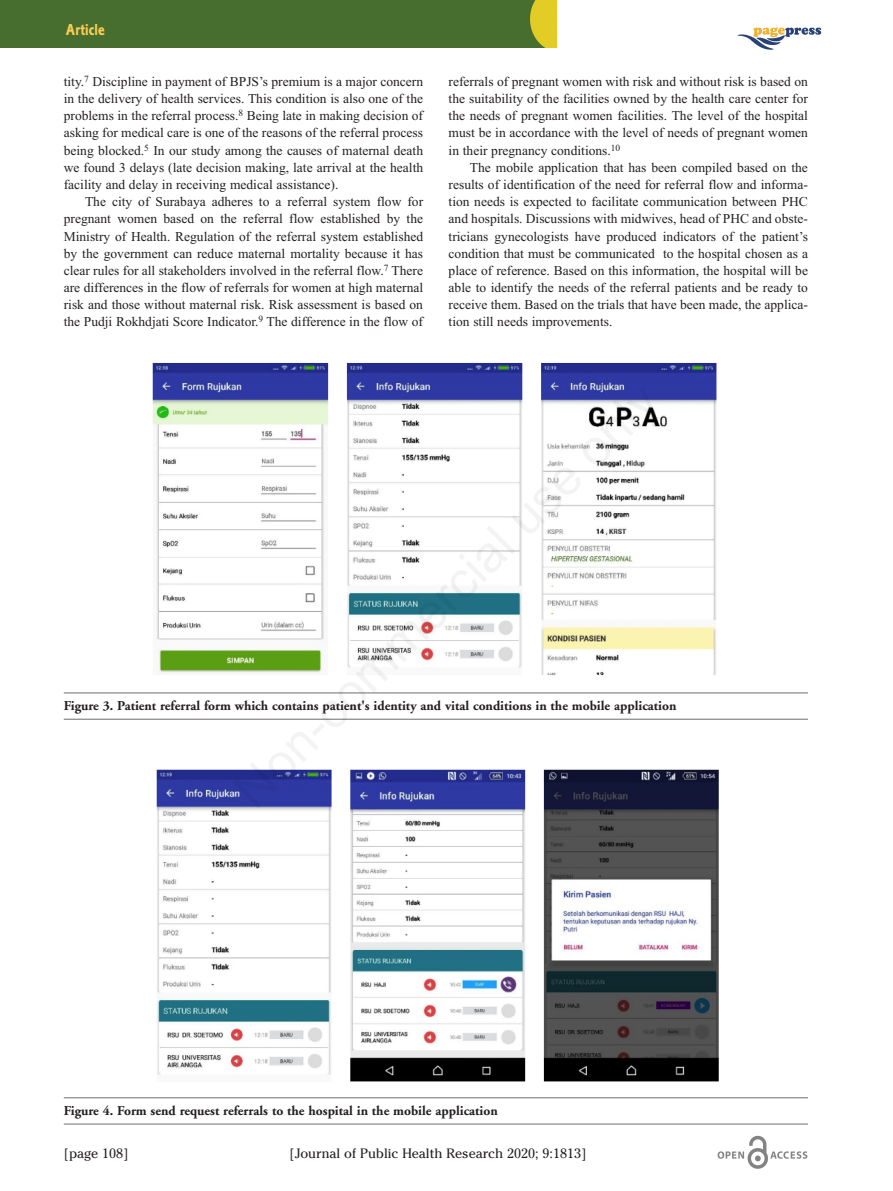
<style>
.page{position:relative;width:893px;height:1191px;background:#fff}
.page>*{position:absolute;margin:0;border:0;box-sizing:border-box;transform-origin:0 0}
.t1{font:16.5px "Corinthian Bold Condensed Plain";color:#f9cc53}
.t2{font:13.5px/17.2px "Times New Roman";color:#231f20;text-align:justify}
.t3{font:700 13.5px "Adobe Garamond";color:#231f20}
.t4{font:13.5px "Cheltenham";color:#231f20}
</style>
<div class="page">
<img style="left:717px;top:1135px;width:91px;height:34px">
<div style="left:0;top:0;width:556px;height:48px;background:#476d2f"></div>
<img style="left:737px;top:27px;width:85px;height:23px">
<hr style="left:64px;top:692px;width:744px;height:1px;background:#6c6d70">
<hr style="left:64px;top:719px;width:744px;height:1px;background:#6c6d70">
<img style="left:152px;top:362px;width:565px;height:314px">
<hr style="left:64px;top:1097px;width:744px;height:1px;background:#6c6d70">
<hr style="left:64px;top:1123px;width:744px;height:1px;background:#6c6d70">
<img style="left:156px;top:769px;width:563px;height:313px">
<p class="t1" style="left:66px;top:24px;width:40px">Article</p>
<p class="t2" style="left:64px;top:73px;width:361px">tity.<sup>7</sup> Discipline in payment of BPJS’s premium is a major concern in the delivery of health services. This condition is also one of the problems in the referral process.<sup>8</sup> Being late in making decision of asking for medical care is one of the reasons of the referral process being blocked.<sup>5</sup> In our study among the causes of maternal death we found 3 delays (late decision making, late arrival at the health facility and delay in receiving medical assistance).</p>
<p class="t2" style="left:64px;top:193px;width:361px;text-indent:21px">The city of Surabaya adheres to a referral system flow for pregnant women based on the referral flow established by the Ministry of Health. Regulation of the referral system established by the government can reduce maternal mortality because it has clear rules for all stakeholders involved in the referral flow.<sup>7</sup> There are differences in the flow of referrals for women at high maternal risk and those without maternal risk. Risk assessment is based on the Pudji Rokhdjati Score Indicator.<sup>9</sup> The difference in the flow of</p>
<p class="t2" style="left:449px;top:73px;width:361px">referrals of pregnant women with risk and without risk is based on the suitability of the facilities owned by the health care center for the needs of pregnant women facilities. The level of the hospital must be in accordance with the level of needs of pregnant women in their pregnancy conditions.<sup>10</sup></p>
<p class="t2" style="left:449px;top:159px;width:361px;text-indent:21px">The mobile application that has been compiled based on the results of identification of the need for referral flow and informa&shy;tion needs is expected to facilitate communication between PHC and hospitals. Discussions with midwives, head of PHC and obste&shy;tricians gynecologists have produced indicators of the patient’s condition that must be communicated to the hospital chosen as a place of reference. Based on this information, the hospital will be able to identify the needs of the referral patients and be ready to receive them. Based on the trials that have been made, the applica&shy;tion still needs improvements.</p>
<p class="t3" style="left:64px;top:700px;width:614px">Figure 3. Patient referral form which contains patient's identity and vital conditions in the mobile application</p>
<p class="t3" style="left:64px;top:1105px;width:436px">Figure 4. Form send request referrals to the hospital in the mobile application</p>
<p class="t4" style="left:64px;top:1145px;width:66px">[page 108]</p>
<p class="t4" style="left:289px;top:1145px;width:299px">[Journal of Public Health Research 2020; 9:1813]</p>
</div>
